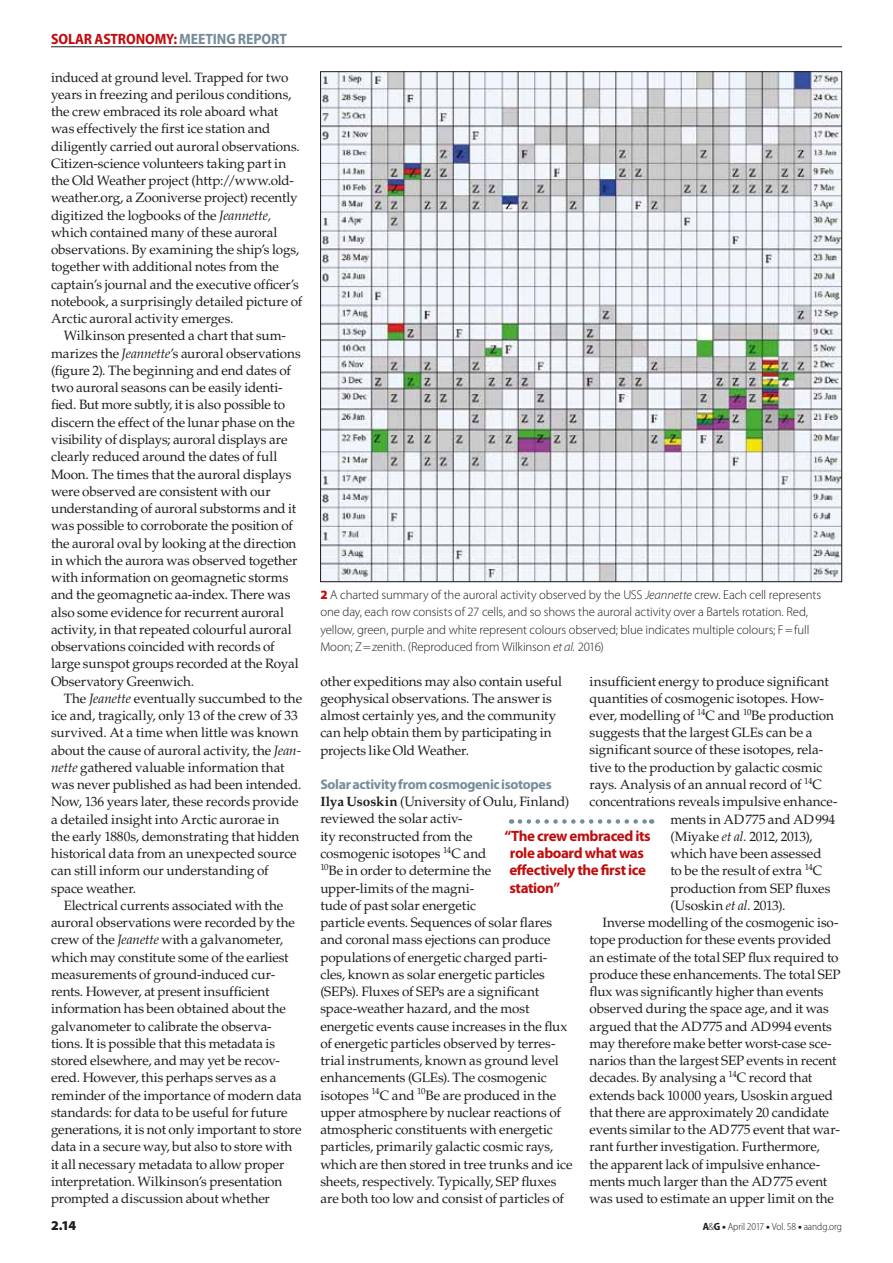
<style>
.page{position:relative;width:893px;height:1263px;background:#fff}
.page>*{position:absolute;margin:0;border:0;box-sizing:border-box;transform-origin:0 0}
.t1{font:700 15px/17.2px "Myriad Pro";letter-spacing:-.03em;color:#c00d0e}
.t2{font:700 semi-condensed 15px "Myriad Pro";letter-spacing:-.005em;color:#c00d0e}
.t3{font:700 13.8px "Myriad Pro";letter-spacing:-.02em;color:#758d9a}
.t4{font:13.5px/17.2px "Palatino LT Std";letter-spacing:-.01em;color:#1d1d1b}
.t5{font:900 13.5px "Myriad Pro";color:#1d1d1b}
.t6{font:300 12.75px/17.2px "Myriad Pro";letter-spacing:-.01em;color:#1d1d1b}
.t7{font:300 semi-condensed 10.5px "Myriad Pro";letter-spacing:-.01em;color:#1d1d1b}
.s1{color:#758d9a}
.s2{font-style:italic}
.s3{font-weight:900;color:#c00d0e}
.s4{font-weight:700}
.s5{font-weight:900;font-stretch:normal}
</style>
<div class="page">
<hr style="left:51px;top:47px;width:791px;height:1px;background:#1d1d1b">
<img style="left:322px;top:73px;width:518px;height:507px">
<svg style="left:520px;top:819px;width:132px;height:5px"></svg>
<p class="t2" style="left:51px;top:30px;width:237px">SOLAR ASTRONoMY: <span class="s1">MEETING REPORT</span></p>
<p class="t4" style="left:51px;top:69px;width:253px">induced at ground level. Trapped for two years in freezing and perilous conditions, the crew embraced its role aboard what was effectively the first ice station and diligently carried out auroral observations.<br>Citizen-science volunteers taking part in the Old Weather project (http://www.old&shy;weather.org, a Zooniverse project) recently digitized the logbooks of the <span class="s2">Jeannette, </span>which contained many of these auroral observations. By examining the ship’s logs, together with additional notes from the captain’s journal and the executive officer’s notebook, a surprisingly detailed picture of Arctic auroral activity emerges.</p>
<p class="t4" style="left:51px;top:327px;width:251px;text-indent:13px">Wilkinson presented a chart that sum&shy;marizes the <span class="s2">Jeannette</span>’s auroral observations (figure 2). The beginning and end dates of two auroral seasons can be easily identi&shy;fied. But more subtly, it is also possible to discern the effect of the lunar phase on the visibility of displays; auroral displays are clearly reduced around the dates of full Moon. The times that the auroral displays were observed are consistent with our understanding of auroral substorms and it was possible to corroborate the position of the auroral oval by looking at the direction in which the aurora was observed together with information on geomagnetic storms and the geomagnetic aa-index. There was also some evidence for recurrent auroral activity, in that repeated colourful auroral observations coincided with records of large sunspot groups recorded at the Royal Observatory Greenwich.</p>
<p class="t4" style="left:51px;top:690px;width:253px;text-indent:13px">The <span class="s2">Jeanette</span> eventually succumbed to the ice and, tragically, only 13 of the crew of 33 survived. At a time when little was known about the cause of auroral activity, the <span class="s2">Jean&shy;nette</span> gathered valuable information that was never published as had been intended.<br>Now, 136 years later, these records provide a detailed insight into Arctic aurorae in<br>the early 1880s, demonstrating that hidden historical data from an unexpected source can still inform our understanding of space weather.</p>
<p class="t4" style="left:51px;top:897px;width:252px;text-indent:13px">Electrical currents associated with the auroral observations were recorded by the crew of the <span class="s2">Jeanette</span> with a galvanometer, which may constitute some of the earliest measurements of ground-induced cur&shy;rents. However, at present insufficient information has been obtained about the galvanometer to calibrate the observa&shy;tions. It is possible that this metadata is stored elsewhere, and may yet be recov&shy;ered. However, this perhaps serves as a reminder of the importance of modern data standards: for data to be useful for future generations, it is not only important to store data in a secure way, but also to store with it all necessary metadata to allow proper interpretation. Wilkinson’s presentation prompted a discussion about whether</p>
<p class="t6" style="left:320px;top:586px;width:502px"><span class="s3">2</span> A charted summary of the auroral activity observed by the USS <span class="s2">Jeannette</span> crew. Each cell represents one day, each row consists of 27 cells, and so shows the auroral activity over a Bartels rotation. Red, yellow, green, purple and white represent colours observed; blue indicates multiple colours; F=full Moon; Z=zenith. (Reproduced from Wilkinson <span class="s2">et al.</span> 2016)</p>
<p class="t4" style="left:590px;top:672px;width:241px">insufficient energy to produce significant</p>
<p class="t4" style="left:590px;top:690px;width:236px">quantities of cosmogenic isotopes. How-</p>
<p class="t4" style="left:590px;top:707px;width:246px">ever, modelling of <sup>14</sup>C and <sup>10</sup>Be production</p>
<p class="t4" style="left:590px;top:724px;width:224px">suggests that the largest GLEs can be a</p>
<p class="t4" style="left:590px;top:741px;width:235px">significant source of these isotopes, rela-</p>
<p class="t4" style="left:590px;top:759px;width:234px">tive to the production by galactic cosmic</p>
<p class="t4" style="left:590px;top:776px;width:234px">rays. Analysis of an annual record of <sup>14</sup>C</p>
<p class="t4" style="left:590px;top:793px;width:249px">concentrations reveals impulsive enhance-</p>
<p class="t4" style="left:670px;top:810px;width:166px">ments in AD775 and AD994</p>
<p class="t4" style="left:670px;top:828px;width:144px">(Miyake <span class="s2">et al.</span> 2012, 2013),</p>
<p class="t4" style="left:670px;top:845px;width:153px">which have been assessed</p>
<p class="t4" style="left:670px;top:862px;width:154px">to be the result of extra <sup>14</sup>C</p>
<p class="t4" style="left:670px;top:879px;width:161px">production from SEP fluxes</p>
<p class="t4" style="left:670px;top:897px;width:117px">(Usoskin <span class="s2">et al.</span> 2013).</p>
<p class="t4" style="left:602px;top:914px;width:238px">Inverse modelling of the cosmogenic iso-</p>
<p class="t4" style="left:590px;top:931px;width:243px">tope production for these events provided</p>
<p class="t4" style="left:590px;top:948px;width:251px">an estimate of the total SEP flux required to</p>
<p class="t4" style="left:590px;top:966px;width:253px">produce these enhancements. The total SEP</p>
<p class="t4" style="left:590px;top:983px;width:235px">flux was significantly higher than events</p>
<p class="t4" style="left:590px;top:1000px;width:241px">observed during the space age, and it was</p>
<p class="t4" style="left:590px;top:1017px;width:244px">argued that the AD775 and AD994 events</p>
<p class="t4" style="left:590px;top:1035px;width:244px">may therefore make better worst-case sce-</p>
<p class="t4" style="left:590px;top:1052px;width:249px">narios than the largest SEP events in recent</p>
<p class="t4" style="left:590px;top:1069px;width:224px">decades. By analysing a <sup>14</sup>C record that</p>
<p class="t4" style="left:590px;top:1086px;width:245px">extends back 10000 years, Usoskin argued</p>
<p class="t4" style="left:590px;top:1104px;width:241px">that there are approximately 20 candidate</p>
<p class="t4" style="left:590px;top:1121px;width:252px">events similar to the AD775 event that war-</p>
<p class="t4" style="left:590px;top:1138px;width:232px">rant further investigation. Furthermore,</p>
<p class="t4" style="left:590px;top:1155px;width:232px">the apparent lack of impulsive enhance-</p>
<p class="t4" style="left:590px;top:1173px;width:239px">ments much larger than the AD775 event</p>
<p class="t4" style="left:590px;top:1190px;width:246px">was used to estimate an upper limit on the</p>
<p class="t4" style="left:320px;top:673px;width:243px">other expeditions may also contain useful geophysical observations. The answer is almost certainly yes, and the community can help obtain them by participating in projects like Old Weather.</p>
<p class="t3" style="left:320px;top:775px;width:233px">Solar activity from cosmogenic isotopes</p>
<p class="t4" style="left:320px;top:793px;width:254px"><span class="s4">Ilya Usoskin</span> (University of Oulu, Finland) reviewed the solar activ-<br>ity reconstructed from the<br>cosmogenic isotopes <sup>14</sup>C and<br><sup>10</sup>Be in order to determine the<br>upper-limits of the magni-<br>tude of past solar energetic<br>particle events. Sequences of solar flares and coronal mass ejections can produce populations of energetic charged parti&shy;cles, known as solar energetic particles (SEPs). Fluxes of SEPs are a significant space-weather hazard, and the most energetic events cause increases in the flux of energetic particles observed by terres&shy;trial instruments, known as ground level enhancements (GLEs). The cosmogenic isotopes <sup>14</sup>C and <sup>10</sup>Be are produced in the upper atmosphere by nuclear reactions of atmospheric constituents with energetic particles, primarily galactic cosmic rays, which are then stored in tree trunks and ice sheets, respectively. Typically, SEP fluxes are both too low and consist of particles of</p>
<p class="t1" style="left:509px;top:826px;width:143px;text-indent:-5px">“The crew embraced its role aboard what was effectively the first ice station”</p>
<p class="t5" style="left:51px;top:1217px;width:27px">2.14</p>
<p class="t7" style="left:703px;top:1220px;width:141px"><span class="s4">A</span>&amp;<span class="s4">G</span> <span class="s5">•</span> April 2017 <span class="s5">•</span> Vol. 58 <span class="s5">•</span> aandg.org</p>
</div>
